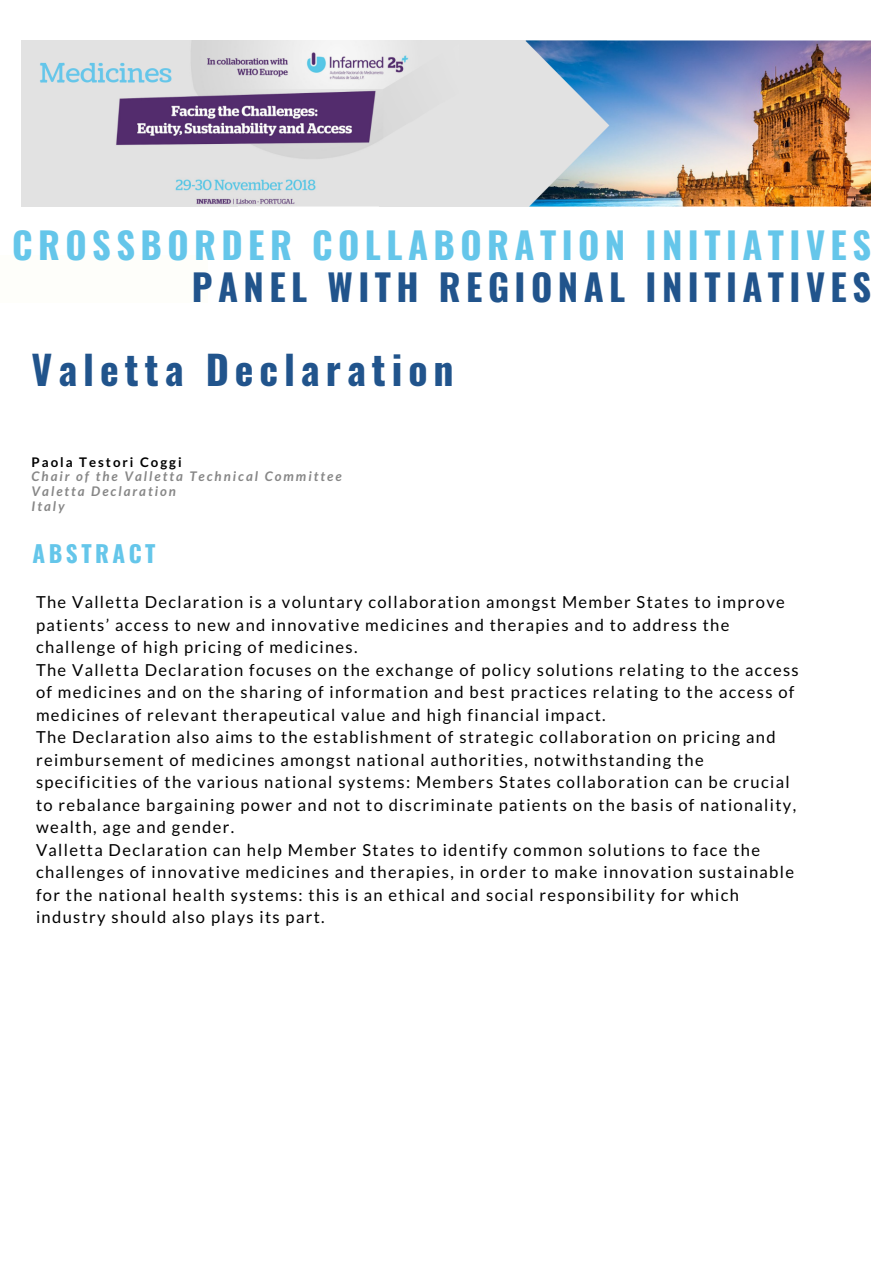
<style>
.page{position:relative;width:893px;height:1263px;background:#fff}
.page>*{position:absolute;margin:0;border:0;box-sizing:border-box;transform-origin:0 0}
.t1{font:700 39.75px "Oswald";letter-spacing:.15em;color:#21548c}
.t2{font:700 36.45px "Oswald";letter-spacing:.15em;color:#65c6ea}
.t3{font:700 36.45px "Oswald";letter-spacing:.15em;color:#21548c}
.t4{font:700 23.25px "Oswald";letter-spacing:.15em;color:#65c6ea}
.t5{font:16.5px/22.5px "Lato";letter-spacing:.08em;color:#000}
.t6{font:italic 700 13.2px/14.7px "Lato";letter-spacing:.15em;color:#878787}
.t7{font:700 13.2px "Lato";letter-spacing:.15em;color:#000}
</style>
<div class="page">
<div style="left:0;top:256px;width:208px;height:47px;background:#fefefa"></div>
<img style="left:21px;top:41px;width:849px;height:165px">
<h2 class="t2" style="left:12px;top:217px;width:860px">CROSSBORDER COLLABORATION INITIATIVES</h2>
<h2 class="t3" style="left:192px;top:258px;width:681px">PANEL WITH REGIONAL INITIATIVES</h2>
<h1 class="t1" style="left:32px;top:338px;width:424px">Valetta Declaration</h1>
<p class="t7" style="left:32px;top:454px;width:152px">Paola Testori Coggi</p>
<p class="t6" style="left:32px;top:469px;width:312px">Chair of the Valletta Technical Committee<br>Valetta Declaration<br>Italy</p>
<h3 class="t4" style="left:33px;top:535px;width:124px">ABSTRACT</h3>
<p class="t5" style="left:36px;top:590px;width:764px">The Valletta Declaration is a voluntary collaboration amongst Member States to improve patients’ access to new and innovative medicines and therapies and to address the challenge of high pricing of medicines.<br>The Valletta Declaration focuses on the exchange of policy solutions relating to the access of medicines and on the sharing of information and best practices relating to the access of medicines of relevant therapeutical value and high financial impact.<br>The Declaration also aims to the establishment of strategic collaboration on pricing and reimbursement of medicines amongst national authorities, notwithstanding the specificities of the various national systems: Members States collaboration can be crucial to rebalance bargaining power and not to discriminate patients on the basis of nationality, wealth, age and gender.<br>Valletta Declaration can help Member States to identify common solutions to face the challenges of innovative medicines and therapies, in order to make innovation sustainable for the national health systems: this is an ethical and social responsibility for which industry should also plays its part.</p>
</div>
